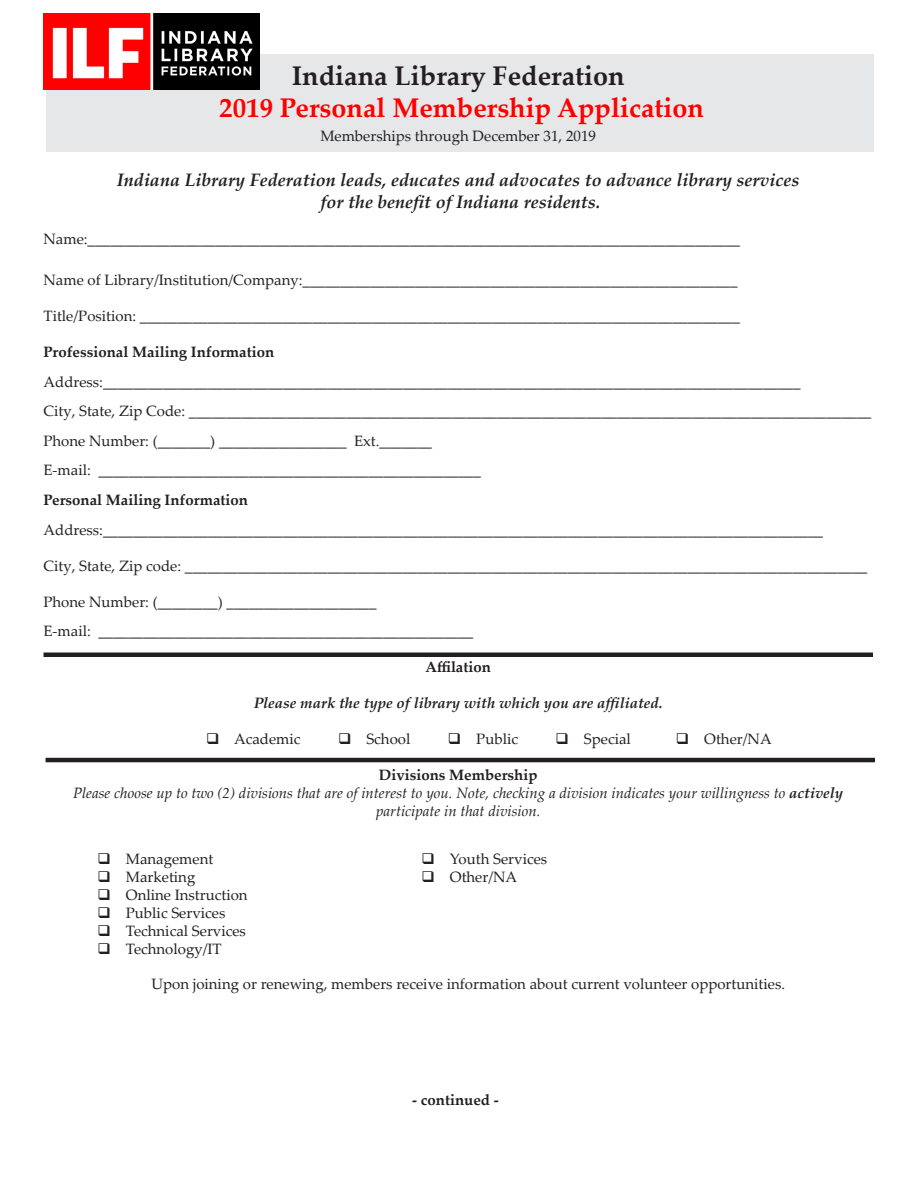
<style>
.page{position:relative;width:918px;height:1188px;background:#fff}
.page>*{position:absolute;margin:0;border:0;box-sizing:border-box;transform-origin:0 0}
.t1{font:700 27px "Palatino Linotype";color:#f00}
.t2{font:700 27px "Palatino Linotype";color:#231f20}
.t3{font:italic 700 18px/21.6px "Palatino Linotype";color:#231f20;text-align:center}
.t4{font:15px/29.5px "Palatino Linotype";color:#231f20}
.t5{font:italic 15px/18px "Palatino Linotype";color:#231f20;text-align:center}
.t6{font:700 15px "Palatino Linotype";color:#231f20}
.t7{font:italic 700 15px "Palatino Linotype";color:#231f20}
.s1{font-weight:700;font-style:normal}
.s2{font-weight:700}
</style>
<div class="page">
<div style="left:46px;top:54px;width:828px;height:98px;background:#e6e7e9"></div>
<hr style="left:46px;top:758px;width:829px;height:4px;background:#231f20">
<div style="left:44px;top:652px;width:829px;height:5px;background:#231f20"></div>
<img style="left:44px;top:13px;width:215px;height:77px">
<h1 class="t2" style="left:292px;top:56px;width:334px">Indiana Library Federation</h1>
<h1 class="t1" style="left:219px;top:89px;width:486px">2019 Personal Membership Application</h1>
<p class="t4" style="left:320px;top:120px;width:277px">Memberships through December 31, 2019</p>
<p class="t3" style="left:117px;top:169px;width:684px">Indiana Library Federation leads, educates and advocates to advance library services for the benefit of Indiana residents.</p>
<p class="t4" style="left:44px;top:223px;width:698px">Name:_______________________________________________________________________________________</p>
<p class="t4" style="left:44px;top:265px;width:696px">Name of Library/Institution/Company:__________________________________________________________</p>
<p class="t4" style="left:44px;top:301px;width:698px">Title/Position: ________________________________________________________________________________</p>
<p class="t6" style="left:44px;top:341px;width:232px">Professional Mailing Information</p>
<p class="t4" style="left:44px;top:366px;width:829px">Address:_____________________________________________________________________________________________<br>City, State, Zip Code: ___________________________________________________________________________________________ Phone Number: (_______) _________________ Ext._______<br>E-mail: ___________________________________________________</p>
<p class="t6" style="left:44px;top:489px;width:206px">Personal Mailing Information</p>
<p class="t4" style="left:44px;top:514px;width:781px">Address:________________________________________________________________________________________________</p>
<p class="t4" style="left:44px;top:550px;width:825px">City, State, Zip code: ___________________________________________________________________________________________</p>
<p class="t4" style="left:44px;top:586px;width:431px">Phone Number: (________) ____________________<br>E-mail: __________________________________________________</p>
<p class="t6" style="left:426px;top:657px;width:67px">Affilation</p>
<p class="t7" style="left:254px;top:693px;width:410px">Please mark the type of library with which you are affiliated.</p>
<p class="t4" style="left:206px;top:724px;width:96px">❑ Academic</p>
<p class="t4" style="left:338px;top:724px;width:74px">❑ School</p>
<p class="t4" style="left:448px;top:724px;width:72px">❑ Public</p>
<p class="t4" style="left:556px;top:724px;width:77px">❑ Special</p>
<p class="t4" style="left:676px;top:724px;width:97px">❑ Other/NA</p>
<p class="t5" style="left:73px;top:766px;width:771px"><span class="s1">Divisions Membership<br></span>Please choose up to two (2) divisions that are of interest to you. Note, checking a division indicates your willingness to <span class="s2">actively </span>participate in that division.</p>
<p class="t4" style="left:98px;top:843px;width:117px">❑ Management</p>
<p class="t4" style="left:422px;top:843px;width:127px">❑ Youth Services</p>
<p class="t4" style="left:98px;top:861px;width:99px">❑ Marketing</p>
<p class="t4" style="left:422px;top:861px;width:97px">❑ Other/NA</p>
<p class="t4" style="left:98px;top:879px;width:152px">❑ Online Instruction</p>
<p class="t4" style="left:98px;top:897px;width:129px">❑ Public Services</p>
<p class="t4" style="left:98px;top:915px;width:150px">❑ Technical Services</p>
<p class="t4" style="left:98px;top:933px;width:126px">❑ Technology/IT</p>
<p class="t4" style="left:152px;top:969px;width:635px">Upon joining or renewing, members receive information about current volunteer opportunities.</p>
<p class="t6" style="left:412px;top:1089px;width:88px">- continued -</p>
</div>
